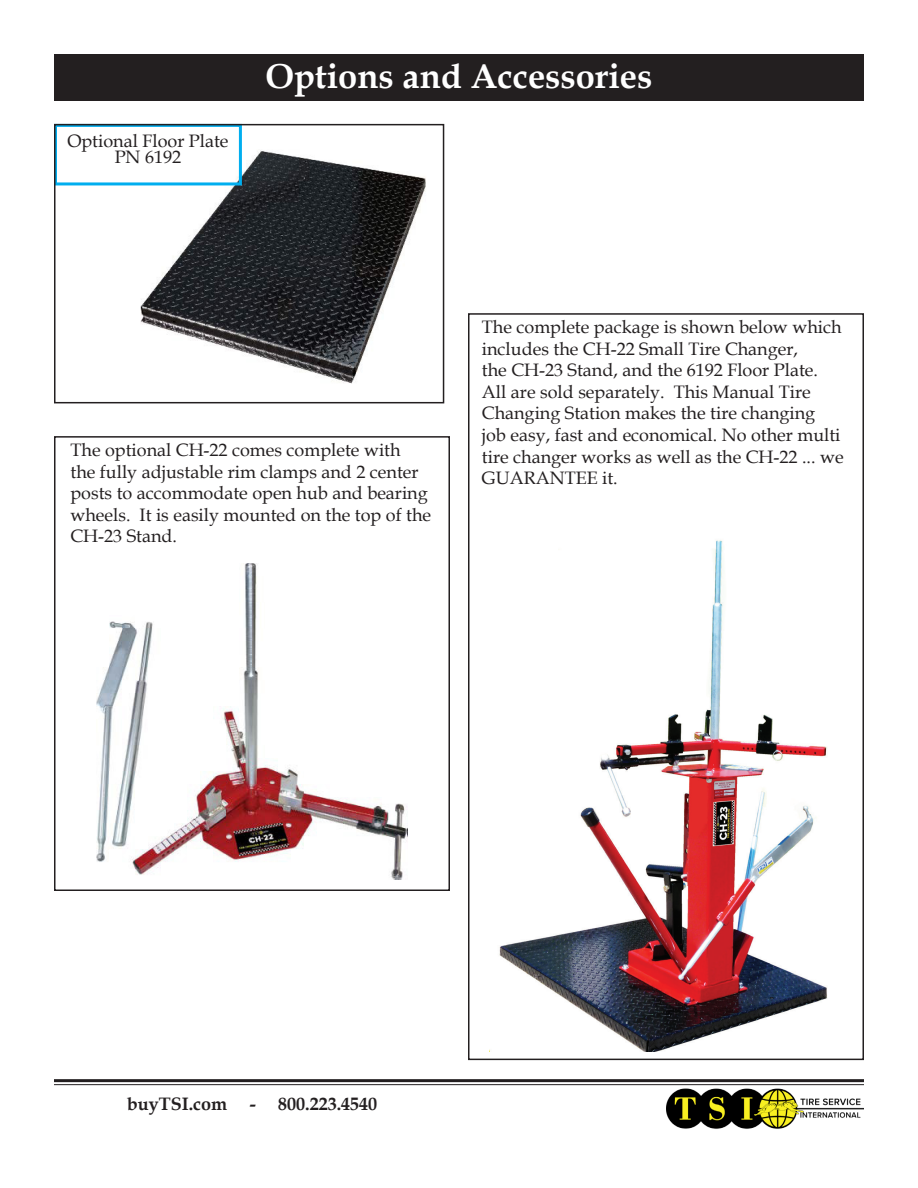
<style>
.page{position:relative;width:918px;height:1188px;background:#fff}
.page>*{position:absolute;margin:0;border:0;box-sizing:border-box;transform-origin:0 0}
.t1{font:700 34.5px "Book Antiqua";color:#fff}
.Normal_Body{font:18px/21.6px "Book Antiqua";color:#231f20}
.TextBox_Paragraph{font:18px "Book Antiqua";color:#231f20}
.t2{font:700 18px "Book Antiqua";color:#231f20}
</style>
<div class="page">
<hr style="left:54px;top:1079px;width:810px;height:3px;background:#231f20">
<hr style="left:54px;top:1084px;width:810px;height:1px;background:#231f20">
<img style="left:666px;top:1084px;width:198px;height:45px">
<img style="left:96px;top:564px;width:312px;height:316px">
<div style="left:54px;top:54px;width:810px;height:46px;background:#231f20"></div>
<img style="left:120px;top:129px;width:325px;height:268px">
<div style="left:54px;top:124px;width:188px;height:61px;border:3px solid #00aeef"></div>
<img style="left:499px;top:540px;width:328px;height:512px">
<div style="left:54px;top:124px;width:390px;height:279px;border:2px solid #231f20"></div>
<div style="left:54px;top:436px;width:396px;height:455px;border:2px solid #231f20"></div>
<div style="left:468px;top:313px;width:396px;height:747px;border:2px solid #231f20"></div>
<p class="TextBox_Paragraph" style="left:67px;top:128px;width:163px">Optional Floor Plate</p>
<p class="TextBox_Paragraph" style="left:115px;top:145px;width:68px">PN 6192</p>
<p class="t1" style="left:265px;top:53px;width:389px">Options and Accessories</p>
<p class="Normal_Body" style="left:70px;top:439px;width:362px">The optional CH-22 comes complete with<br>the fully adjustable rim clamps and 2 center posts to accommodate open hub and bearing wheels. It is easily mounted on the top of the CH-23 Stand.</p>
<p class="Normal_Body" style="left:482px;top:316px;width:363px">The complete package is shown below which includes the CH-22 Small Tire Changer,<br>the CH-23 Stand, and the 6192 Floor Plate.<br>All are sold separately. This Manual Tire Changing Station makes the tire changing<br>job easy, fast and economical. No other multi tire changer works as well as the CH-22 ... we GUARANTEE it.</p>
<p class="t2" style="left:127px;top:1092px;width:102px">buyTSI.com</p>
<p class="t2" style="left:250px;top:1092px;width:129px">- 800.223.4540</p>
</div>
